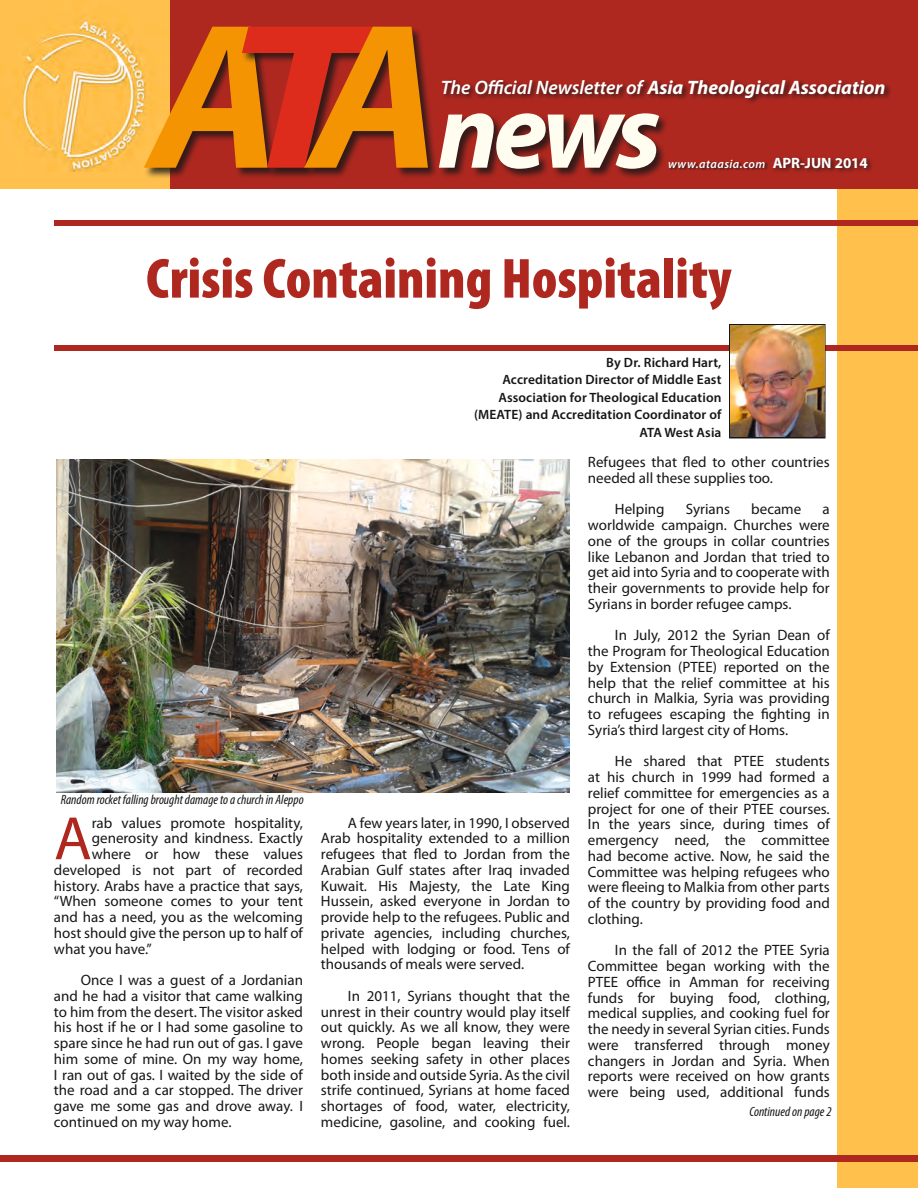
<style>
.page{position:relative;width:918px;height:1188px;background:#fff}
.page>*{position:absolute;margin:0;border:0;box-sizing:border-box;transform-origin:0 0}
.t1{font:italic 700 209.25px "Myriad Pro";color:#f59403}
.t2{font:italic 700 108.75px "Myriad Pro";color:#fffdef}
.t3{font:61.8px "Myriad Pro";color:#af2820}
.t4{font:900 condensed 57px "Myriad Pro";color:#af2820}
.t5{font:italic 700 19.5px "Myriad Pro";letter-spacing:-.005em;color:#fff}
.t6{font:15px/15.8px "Myriad Pro";color:#151616;text-align:justify}
.t7{font:700 15px "Myriad Pro";color:#fff}
.t8{font:600 13.5px/17.5px "Myriad Pro";letter-spacing:.01em;color:#151616;text-align:right}
.t9{font:italic condensed 13.5px "Myriad Pro";color:#151616}
.t10{font:italic 600 12px "Myriad Pro";letter-spacing:.04em;color:#fff}
.s1{font-weight:600}
.s2{font-weight:700;font-style:normal;font-size:15px}
</style>
<div class="page">
<div style="left:837px;top:154px;width:81px;height:1034px;background:#ffc04c"></div>
<div style="left:0;top:0;width:918px;height:188px;background:#af2820"></div>
<div style="left:439px;top:113px;width:231px;height:67px;background:#151616;opacity:.8"></div>
<div style="left:669px;top:160px;width:100px;height:12px;background:#151616;opacity:.75"></div>
<div style="left:441px;top:78px;width:451px;height:27px;background:#151616;opacity:.75"></div>
<img style="left:0;top:0;width:169px;height:188px">
<div style="left:144px;top:26px;width:135px;height:153px;background:#151616;opacity:.8"></div>
<div style="left:242px;top:26px;width:154px;height:153px;background:#151616;opacity:.8"></div>
<svg style="left:242px;top:27px;width:62px;height:141px;background:#9b241b"></svg>
<div style="left:304px;top:26px;width:135px;height:153px;background:#151616;opacity:.8"></div>
<div style="left:54px;top:220px;width:864px;height:6px;background:#af2820"></div>
<div style="left:54px;top:345px;width:864px;height:6px;background:#af2820"></div>
<div style="left:0;top:1155px;width:918px;height:6px;background:#af2820"></div>
<div style="left:771px;top:155px;width:103px;height:19px;background:#151616;opacity:.75"></div>
<div style="left:729px;top:324px;width:97px;height:114px;border:2px solid #151616"></div>
<img style="left:57px;top:459px;width:513px;height:334px">
<img style="left:731px;top:325px;width:93px;height:112px">
<h1 class="t1" style="left:150px;top:-39px;width:291px">AA</h1>
<h3 class="t5" style="left:441px;top:74px;width:446px"><span class="s1">The Official Newsletter of</span> Asia Theological Association</h3>
<h2 class="t2" style="left:437px;top:60px;width:225px">news</h2>
<p class="t10" style="left:668px;top:156px;width:203px">www.ataasia.com <span class="s2">JUL SEP 2011</span></p>
<p class="t7" style="left:773px;top:153px;width:97px">APR-JUN 2014</p>
<p class="t4" style="left:146px;top:242px;width:587px">Crisis Containing Hospitality</p>
<p class="t9" style="left:61px;top:791px;width:244px">Random rocket falling brought damage to a church in Aleppo</p>
<p class="t3" style="left:54px;top:800px;width:39px">A</p>
<p class="t6" style="left:92px;top:815px;width:213px">rab values promote hospitality,</p>
<p class="t6" style="left:92px;top:830px;width:213px">generosity and kindness. Exactly</p>
<p class="t6" style="left:92px;top:846px;width:213px">where or how these values</p>
<p class="t6" style="left:54px;top:862px;width:250px">developed is not part of recorded</p>
<p class="t6" style="left:54px;top:878px;width:250px">history. Arabs have a practice that says,</p>
<p class="t6" style="left:54px;top:893px;width:251px">“When someone comes to your tent</p>
<p class="t6" style="left:54px;top:909px;width:250px">and has a need, you as the welcoming</p>
<p class="t6" style="left:54px;top:925px;width:250px">host should give the person up to half of</p>
<p class="t6" style="left:54px;top:941px;width:99px">what you have.”</p>
<p class="t6" style="left:54px;top:972px;width:251px;text-indent:27px">Once I was a guest of a Jordanian and he had a visitor that came walking to him from the desert. The visitor asked his host if he or I had some gasoline to spare since he had run out of gas. I gave him some of mine. On my way home, I ran out of gas. I waited by the side of the road and a car stopped. The driver gave me some gas and drove away. I continued on my way home.</p>
<p class="t8" style="left:606px;top:353px;width:117px">By Dr. Richard Hart,</p>
<p class="t8" style="left:474px;top:370px;width:249px">Accreditation Director of Middle East Association for Theological Education (MEATE) and Accreditation Coordinator of ATA West Asia</p>
<p class="t6" style="left:321px;top:815px;width:251px;text-indent:27px">A few years later, in 1990, I observed Arab hospitality extended to a million refugees that fled to Jordan from the Arabian Gulf states after Iraq invaded Kuwait. His Majesty, the Late King Hussein, asked everyone in Jordan to provide help to the refugees. Public and private agencies, including churches, helped with lodging or food. Tens of thousands of meals were served.</p>
<p class="t6" style="left:321px;top:988px;width:251px;text-indent:27px">In 2011, Syrians thought that the unrest in their country would play itself out quickly. As we all know, they were wrong. People began leaving their homes seeking safety in other places both inside and outside Syria. As the civil strife continued, Syrians at home faced shortages of food, water, electricity, medicine, gasoline, and cooking fuel.</p>
<p class="t6" style="left:588px;top:454px;width:243px">Refugees that fled to other countries needed all these supplies too.</p>
<p class="t6" style="left:615px;top:501px;width:51px">Helping</p>
<p class="t6" style="left:686px;top:501px;width:46px">Syrians</p>
<p class="t6" style="left:751px;top:501px;width:52px">became</p>
<p class="t6" style="left:588px;top:501px;width:243px;text-indent:235px">a worldwide campaign. Churches were one of the groups in collar countries like Lebanon and Jordan that tried to get aid into Syria and to cooperate with their governments to provide help for Syrians in border refugee camps.</p>
<p class="t6" style="left:588px;top:627px;width:243px;text-indent:27px">In July, 2012 the Syrian Dean of the Program for Theological Education by Extension (PTEE) reported on the help that the relief committee at his church in Malkia, Syria was providing to refugees escaping the fighting in Syria’s third largest city of Homs.</p>
<p class="t6" style="left:588px;top:753px;width:243px;text-indent:27px">He shared that PTEE students at his church in 1999 had formed a relief committee for emergencies as a project for one of their PTEE courses.<br>In the years since, during times of emergency need, the committee had become active. Now, he said the Committee was helping refugees who were fleeing to Malkia from other parts of the country by providing food and clothing.</p>
<p class="t6" style="left:588px;top:942px;width:243px;text-indent:27px">In the fall of 2012 the PTEE Syria Committee began working with the PTEE office in Amman for receiving funds for buying food, clothing, medical supplies, and cooking fuel for the needy in several Syrian cities. Funds were transferred through money changers in Jordan and Syria. When reports were received on how grants were being used, additional funds</p>
<p class="t9" style="left:750px;top:1103px;width:84px">Continued on page 2</p>
</div>
